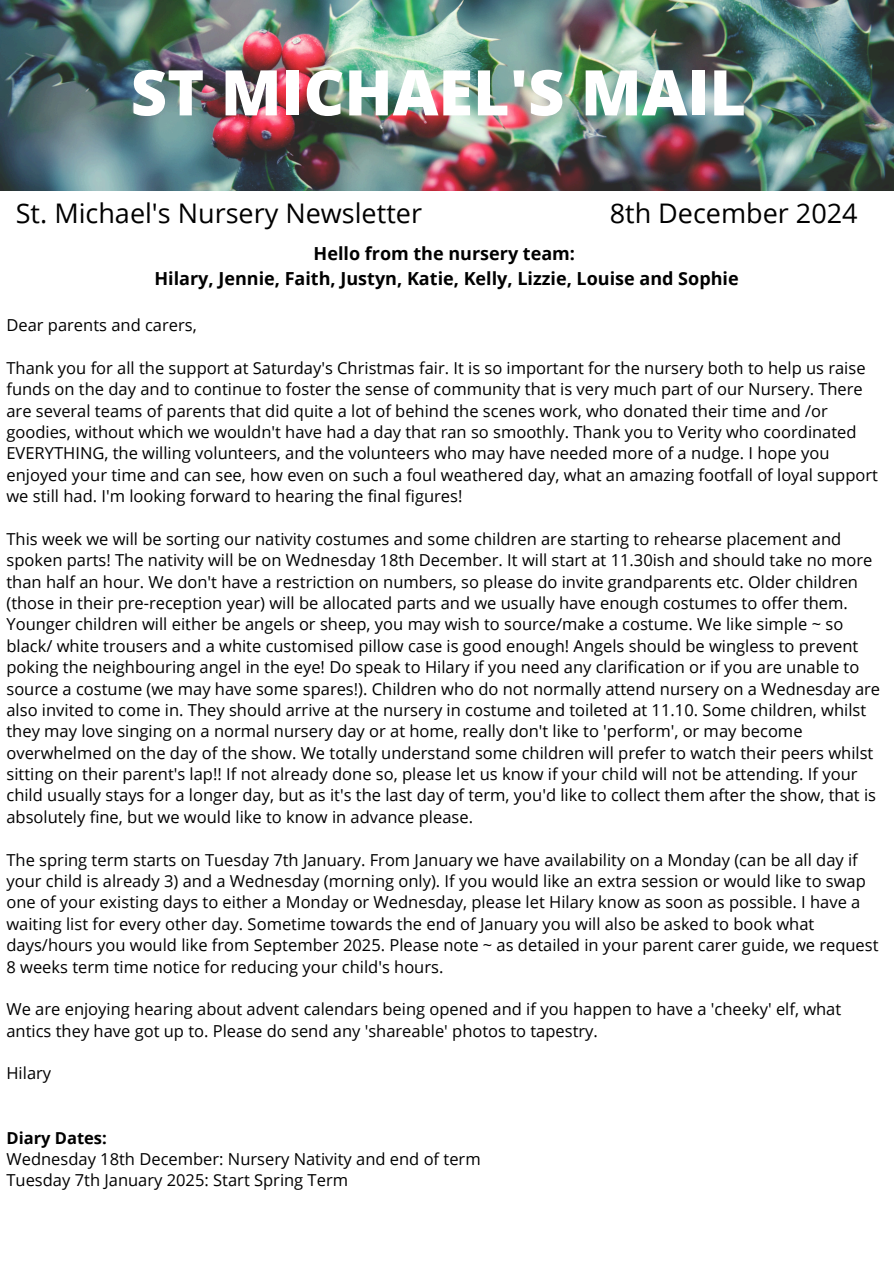
<style>
.page{position:relative;width:894px;height:1264px;background:#fff}
.page>*{position:absolute;margin:0;border:0;box-sizing:border-box;transform-origin:0 0}
.t1{font:800 63px "Open Sans";color:#fff}
.t2{font:27px "Open Sans";color:#000}
.t3{font:700 18px/24.8px "Open Sans";color:#000;text-align:center}
.t4{font:16.5px/21.3px "Open Sans";color:#000}
.t5{font:700 16.5px "Open Sans";color:#000}
</style>
<div class="page">
<img style="left:0;top:0;width:893px;height:190px">
<p class="t1" style="left:131px;top:48px;width:616px">ST MICHAEL'S MAIL</p>
<p class="t2" style="left:16px;top:194px;width:407px">St. Michael's Nursery Newsletter</p>
<p class="t2" style="left:609px;top:194px;width:249px">8th December 2024</p>
<p class="t3" style="left:154px;top:241px;width:585px">Hello from the nursery team:<br>Hilary, Jennie, Faith, Justyn, Katie, Kelly, Lizzie, Louise and Sophie</p>
<h1 class="t4" style="left:6px;top:314px;width:192px">Dear parents and carers,</h1>
<h2 class="t4" style="left:6px;top:357px;width:872px">Thank you for all the support at Saturday's Christmas fair. It is so important for the nursery both to help us raise funds on the day and to continue to foster the sense of community that is very much part of our Nursery. There are several teams of parents that did quite a lot of behind the scenes work, who donated their time and /or goodies, without which we wouldn't have had a day that ran so smoothly. Thank you to Verity who coordinated EVERYTHING, the willing volunteers, and the volunteers who may have needed more of a nudge. I hope you enjoyed your time and can see, how even on such a foul weathered day, what an amazing footfall of loyal support we still had. I'm looking forward to hearing the final figures!</h2>
<h2 class="t4" style="left:6px;top:528px;width:875px">This week we will be sorting our nativity costumes and some children are starting to rehearse placement and spoken parts! The nativity will be on Wednesday 18th December. It will start at 11.30ish and should take no more than half an hour. We don't have a restriction on numbers, so please do invite grandparents etc. Older children (those in their pre-reception year) will be allocated parts and we usually have enough costumes to offer them.<br>Younger children will either be angels or sheep, you may wish to source/make a costume. We like simple ~ so black/ white trousers and a white customised pillow case is good enough! Angels should be wingless to prevent poking the neighbouring angel in the eye! Do speak to Hilary if you need any clarification or if you are unable to source a costume (we may have some spares!). Children who do not normally attend nursery on a Wednesday are also invited to come in. They should arrive at the nursery in costume and toileted at 11.10. Some children, whilst they may love singing on a normal nursery day or at home, really don't like to 'perform', or may become overwhelmed on the day of the show. We totally understand some children will prefer to watch their peers whilst sitting on their parent's lap!! If not already done so, please let us know if your child will not be attending. If your child usually stays for a longer day, but as it's the last day of term, you'd like to collect them after the show, that is absolutely fine, but we would like to know in advance please.</h2>
<h3 class="t4" style="left:6px;top:848px;width:873px">The spring term starts on Tuesday 7th January. From January we have availability on a Monday (can be all day if your child is already 3) and a Wednesday (morning only). If you would like an extra session or would like to swap one of your existing days to either a Monday or Wednesday, please let Hilary know as soon as possible. I have a waiting list for every other day. Sometime towards the end of January you will also be asked to book what days/hours you would like from September 2025. Please note ~ as detailed in your parent carer guide, we request 8 weeks term time notice for reducing your child's hours.</h3>
<p class="t4" style="left:6px;top:998px;width:836px">We are enjoying hearing about advent calendars being opened and if you happen to have a 'cheeky' elf, what antics they have got up to. Please do send any 'shareable' photos to tapestry.</p>
<p class="t4" style="left:6px;top:1062px;width:46px">Hilary</p>
<p class="t5" style="left:6px;top:1125px;width:102px">Diary Dates:</p>
<p class="t4" style="left:6px;top:1147px;width:475px">Wednesday 18th December: Nursery Nativity and end of term</p>
<p class="t4" style="left:6px;top:1169px;width:343px">Tuesday 7th January 2025: Start Spring Term</p>
</div>
